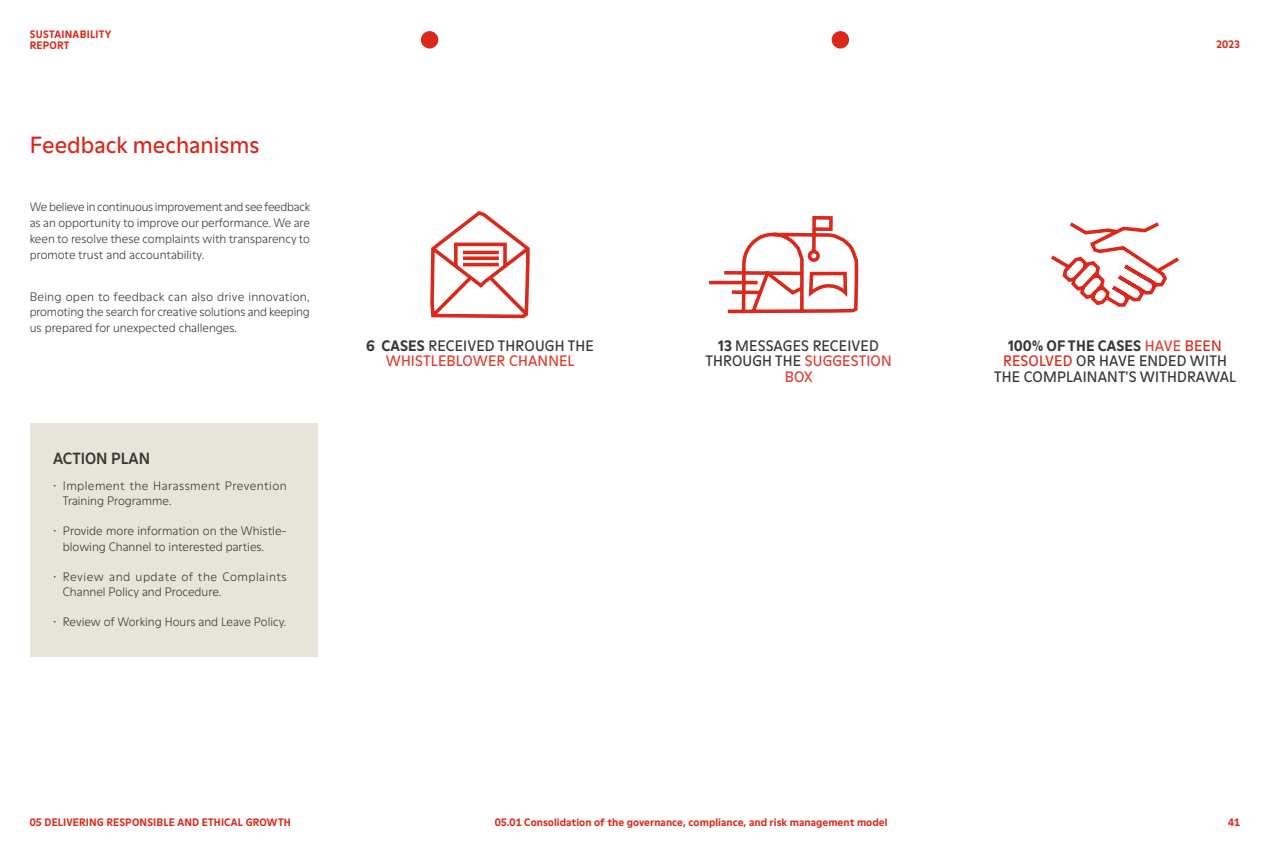
<style>
.page{position:relative;width:1270px;height:847px;background:#fff}
.page>*{position:absolute;margin:0;border:0;box-sizing:border-box;transform-origin:0 0}
.t1{font:22.75px "Moderne LL";color:#da291c}
.t2{font:500 15.75px "Moderne LL";color:#393535}
.t3{font:14.7px/15.9px "Moderne LL";letter-spacing:.01em;color:#393535;text-align:center}
.t4{font:14.7px/15.9px "Moderne LL";letter-spacing:.01em;color:#dd3e32;text-align:center}
.t5{font:300 11.9px/15.9px "Moderne LL";color:#393535;text-align:justify}
.t6{font:300 11.9px/15.7px "Moderne LL";letter-spacing:.03em;color:#393535}
.t7{font:300 11.9px/15.7px "Moderne LL";letter-spacing:.025em;color:#393535}
.t8{font:700 10.5px/10.8px "Moderne LL";letter-spacing:.005em;color:#da291c}
.s1{font-weight:700;color:#393535}
.s2{color:#393535}
.s3{font-weight:700}
.s4{color:#dd3e32}
.s5{color:#da291c}
</style>
<div class="page">
<div style="left:421px;top:31px;width:17px;height:18px;background:#da291c;border-radius:50%"></div>
<div style="left:832px;top:31px;width:17px;height:18px;background:#da291c;border-radius:50%"></div>
<div style="left:30px;top:423px;width:287px;height:233px;background:#e7e5d9"></div>
<svg style="left:1051px;top:222px;width:128px;height:85px"></svg>
<svg style="left:430px;top:211px;width:100px;height:108px"></svg>
<svg style="left:709px;top:216px;width:150px;height:98px"></svg>
<p class="t8" style="left:30px;top:28px;width:83px">SUSTAINABILITY<br>REPORT</p>
<h1 class="t1" style="left:30px;top:130px;width:231px">Feedback mechanisms</h1>
<p class="t5" style="left:30px;top:198px;width:282px">We believe in continuous improvement and see feedback as an opportunity to improve our performance. We are keen to resolve these complaints with transparency to promote trust and accountability.</p>
<p class="t5" style="left:30px;top:287px;width:282px">Being open to feedback can also drive innovation, promoting the search for creative solutions and keeping us prepared for unexpected challenges.</p>
<h2 class="t2" style="left:53px;top:447px;width:99px">ACTION PLAN</h2>
<p class="t7" style="left:63px;top:476px;width:225px;text-indent:-10px">• Implement the Harassment Prevention<br>Training Programme.</p>
<p class="t5" style="left:63px;top:522px;width:225px;line-height:15.7px;text-indent:-10px">• Provide more information on the Whistle&shy;blowing Channel to interested parties.</p>
<p class="t6" style="left:63px;top:567px;width:225px;text-indent:-10px">• Review and update of the Complaints<br>Channel Policy and Procedure.</p>
<p class="t5" style="left:53px;top:612px;width:235px">• Review of Working Hours and Leave Policy.</p>
<p class="t8" style="left:1216px;top:38px;width:26px">2023</p>
<p class="t4" style="left:366px;top:336px;width:229px"><span class="s1">6 CASES</span> <span class="s2">RECEIVED THROUGH THE<br></span>WHISTLEBLOWER CHANNEL</p>
<p class="t3" style="left:705px;top:336px;width:188px"><span class="s3">13</span> MESSAGES RECEIVED<br>THROUGH THE <span class="s4">SUGGESTION<br>BOX</span></p>
<p class="t3" style="left:994px;top:336px;width:244px"><span class="s3">100% OF THE CASES</span> <span class="s4">HAVE</span> <span class="s5">BEEN<br>RESOLVED</span> OR HAVE ENDED WITH<br>THE COMPLAINANT'S WITHDRAWAL</p>
<p class="t8" style="left:30px;top:815px;width:263px">05 DELIVERING RESPONSIBLE AND ETHICAL GROWTH</p>
<p class="t8" style="left:495px;top:815px;width:394px">05.01 Consolidation of the governance, compliance, and risk management model</p>
<p class="t8" style="left:1228px;top:815px;width:14px">41</p>
</div>
